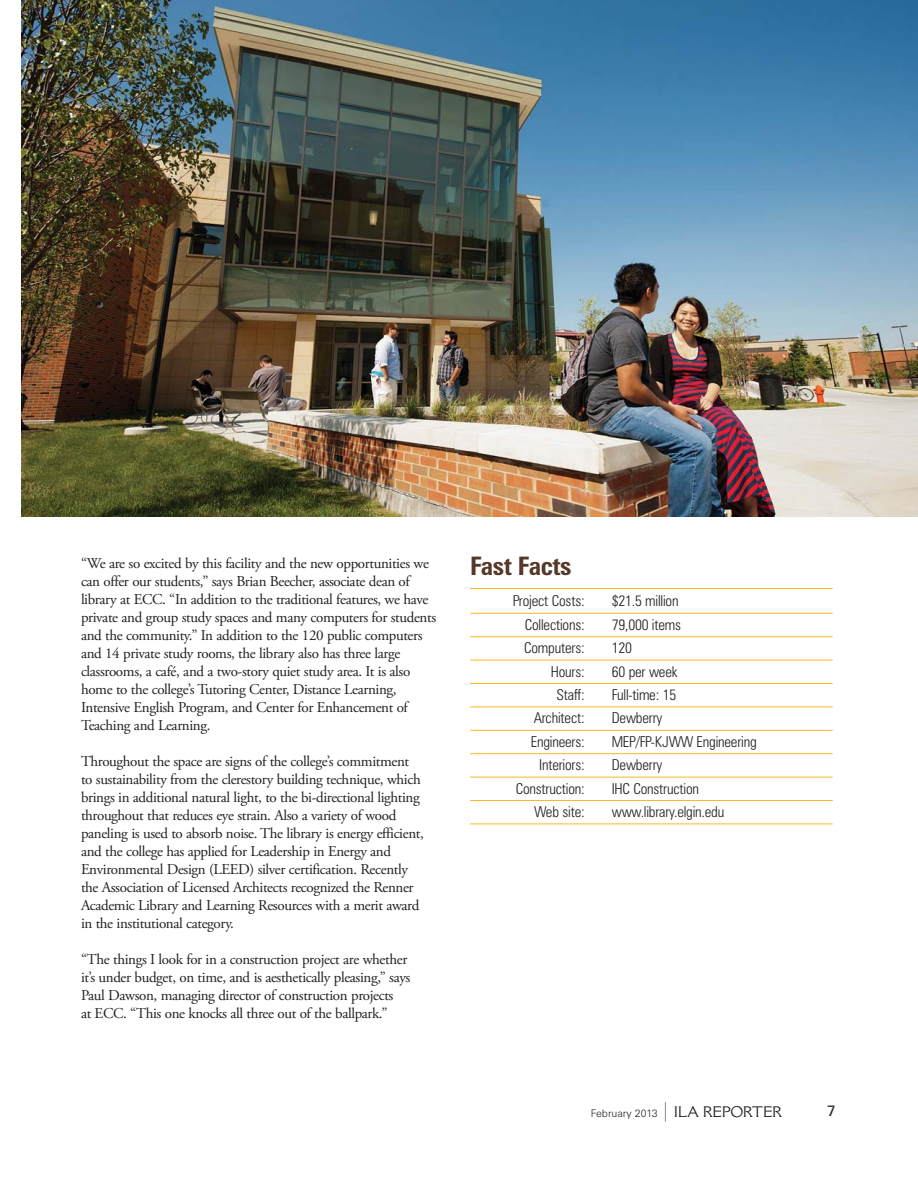
<style>
.page{position:relative;width:918px;height:1188px;background:#fff}
.page>*{position:absolute;margin:0;border:0;box-sizing:border-box;transform-origin:0 0}
.t1{font:700 condensed 25.5px "Zurich BT";letter-spacing:-.015em;color:#553828}
.t2{font:15px/18px "Adobe Garamond Pro";letter-spacing:-.025em;color:#231f20}
.t3{font:300 condensed 15px "Zurich BT";letter-spacing:-.015em;color:#231f20}
.t4{font:15px "Zurich BT";color:#231f20}
.t5{font:300 10.5px "Zurich BT";color:#231f20}
.s1{font-size:19.5px;color:#6d6e70}
.s2{font-family:"Cantoria";font-weight:400;font-size:15px}
</style>
<div class="page">
<hr style="left:470px;top:588px;width:363px;height:1px;background:#fdb923">
<hr style="left:470px;top:613px;width:363px;height:1px;background:#fdb923">
<hr style="left:470px;top:636px;width:363px;height:1px;background:#fdb923">
<hr style="left:470px;top:660px;width:363px;height:1px;background:#fdb923">
<hr style="left:470px;top:683px;width:363px;height:1px;background:#fdb923">
<hr style="left:470px;top:707px;width:363px;height:1px;background:#fdb923">
<hr style="left:470px;top:730px;width:363px;height:1px;background:#fdb923">
<hr style="left:470px;top:753px;width:363px;height:1px;background:#fdb923">
<hr style="left:470px;top:777px;width:363px;height:1px;background:#fdb923">
<hr style="left:470px;top:800px;width:363px;height:1px;background:#fdb923">
<hr style="left:470px;top:824px;width:363px;height:1px;background:#fdb923">
<img style="left:22px;top:0;width:896px;height:517px">
<p class="t2" style="left:81px;top:555px;width:357px">“We are so excited by this facility and the new opportunities we can offer our students,” says Brian Beecher, associate dean of library at ECC. “In addition to the traditional features, we have private and group study spaces and many computers for students and the community.” In addition to the 120 public computers and 14 private study rooms, the library also has three large classrooms, a café, and a two-story quiet study area. It is also home to the college’s Tutoring Center, Distance Learning, Intensive English Program, and Center for Enhancement of Teaching and Learning.</p>
<p class="t2" style="left:81px;top:753px;width:344px">Throughout the space are signs of the college’s commitment to sustainability from the clerestory building technique, which brings in additional natural light, to the bi-directional lighting throughout that reduces eye strain. Also a variety of wood paneling is used to absorb noise. The library is energy efficient, and the college has applied for Leadership in Energy and Environmental Design (LEED) silver certification. Recently the Association of Licensed Architects recognized the Renner Academic Library and Learning Resources with a merit award in the institutional category.</p>
<p class="t2" style="left:81px;top:951px;width:331px">“The things I look for in a construction project are whether it’s under budget, on time, and is aesthetically pleasing,” says Paul Dawson, managing director of construction projects<br>at ECC. “This one knocks all three out of the ballpark.”</p>
<h1 class="t1" style="left:470px;top:556px;width:103px">Fast Facts</h1>
<p class="t3" style="left:513px;top:596px;width:74px">Project Costs:</p>
<p class="t3" style="left:612px;top:596px;width:68px">$21.5 million</p>
<p class="t3" style="left:525px;top:619px;width:61px">Collections:</p>
<p class="t3" style="left:612px;top:619px;width:71px">79,000 items</p>
<p class="t3" style="left:524px;top:642px;width:62px">Computers:</p>
<p class="t3" style="left:612px;top:642px;width:22px">120</p>
<p class="t3" style="left:551px;top:666px;width:35px">Hours:</p>
<p class="t3" style="left:612px;top:666px;width:67px">60 per week</p>
<p class="t3" style="left:557px;top:689px;width:30px">Staff:</p>
<p class="t3" style="left:612px;top:689px;width:66px">Full-time: 15</p>
<p class="t3" style="left:534px;top:713px;width:53px">Architect:</p>
<p class="t3" style="left:612px;top:713px;width:52px">Dewberry</p>
<p class="t3" style="left:531px;top:736px;width:55px">Engineers:</p>
<p class="t3" style="left:612px;top:736px;width:146px">MEP/FP-KJWW Engineering</p>
<p class="t3" style="left:539px;top:759px;width:47px">Interiors:</p>
<p class="t3" style="left:612px;top:759px;width:52px">Dewberry</p>
<p class="t3" style="left:516px;top:783px;width:71px">Construction:</p>
<p class="t3" style="left:612px;top:783px;width:89px">IHC Construction</p>
<p class="t3" style="left:534px;top:806px;width:52px">Web site:</p>
<p class="t3" style="left:612px;top:806px;width:114px">www.library.elgin.edu</p>
<p class="t5" style="left:591px;top:1109px;width:193px">February 2013 <span class="s1">|</span> <span class="s2">ILA REPORTER</span></p>
<p class="t4" style="left:827px;top:1106px;width:10px">7</p>
</div>
